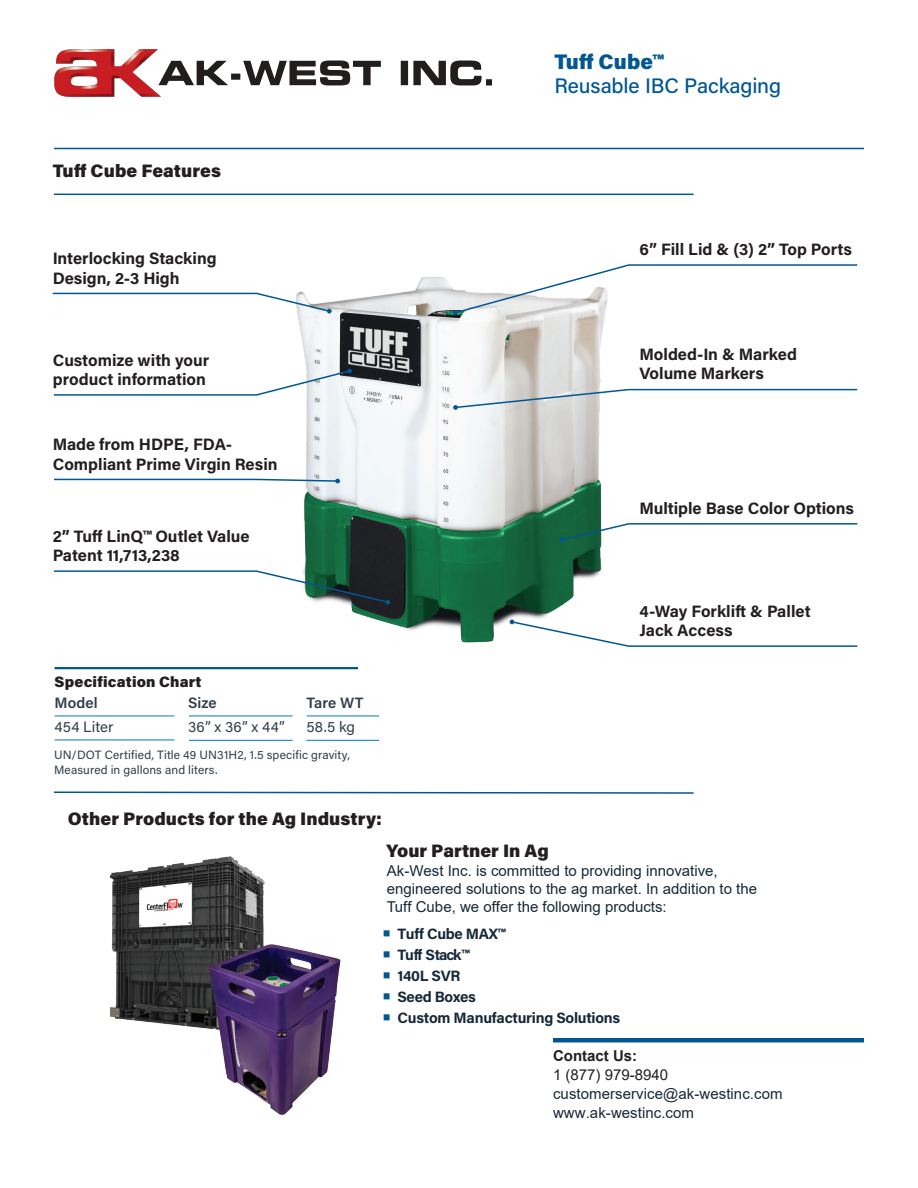
<style>
.page{position:relative;width:918px;height:1188px;background:#fff}
.page>*{position:absolute;margin:0;border:0;box-sizing:border-box;transform-origin:0 0}
.t1{font:500 21px "Acumin Pro";letter-spacing:-.005em;color:#005792}
.t2{font:900 21px "Acumin Pro";letter-spacing:.005em;color:#005792}
.t3{font:900 18px "Acumin Pro";letter-spacing:.005em;color:#231f20}
.t4{font:700 16.5px/19.5px "Acumin Pro";color:#231f20}
.t5{font:15px/18px "Arial";color:#172938}
.t6{font:700 15px "Acumin Pro";letter-spacing:-.015em;color:#172938}
.t7{font:15px "Acumin Pro";letter-spacing:.015em;color:#303d48}
.t8{font:900 15px "Acumin Pro";letter-spacing:.01em;color:#231f20}
.t9{font:600 15px "Acumin Pro";letter-spacing:.005em;color:#303d48}
.t10{font:15px "Arial";color:#231f20}
.t11{font:700 15px "Acumin Pro";letter-spacing:-.08em;color:#172938}
.t12{font:700 15px "Arial";color:#231f20}
.t13{font:12px/15px "Acumin Pro";letter-spacing:.01em;color:#303d48}
.s1{font-weight:400;font-size:30px;color:#005792}
</style>
<div class="page">
<hr style="left:54px;top:148px;width:810px;height:1px;background:#005792">
<hr style="left:54px;top:194px;width:640px;height:1px;background:#005792">
<svg style="left:54px;top:791px;width:640px;height:3px"></svg>
<img style="left:297px;top:277px;width:308px;height:366px">
<svg style="left:453px;top:264px;width:405px;height:51px"></svg>
<svg style="left:453px;top:388px;width:405px;height:22px"></svg>
<svg style="left:510px;top:620px;width:348px;height:27px"></svg>
<svg style="left:559px;top:522px;width:299px;height:20px"></svg>
<svg style="left:52px;top:292px;width:280px;height:21px"></svg>
<svg style="left:54px;top:369px;width:298px;height:27px"></svg>
<svg style="left:54px;top:570px;width:336px;height:35px"></svg>
<svg style="left:54px;top:478px;width:286px;height:5px"></svg>
<hr style="left:553px;top:1038px;width:311px;height:4px;background:#005792">
<hr style="left:55px;top:716px;width:119px;height:1px;background:#0079c2">
<hr style="left:189px;top:716px;width:104px;height:1px;background:#0079c2">
<hr style="left:307px;top:716px;width:72px;height:1px;background:#0079c2">
<hr style="left:55px;top:740px;width:119px;height:1px;background:#0079c2">
<hr style="left:189px;top:740px;width:104px;height:1px;background:#0079c2">
<hr style="left:307px;top:740px;width:72px;height:1px;background:#0079c2">
<hr style="left:55px;top:667px;width:303px;height:2px;background:#005792">
<img style="left:109px;top:856px;width:232px;height:259px">
<img style="left:55px;top:49px;width:437px;height:47px">
<p class="t3" style="left:53px;top:158px;width:170px">Tuff Cube Features</p>
<p class="t4" style="left:53px;top:248px;width:165px">Interlocking Stacking<br>Design, 2-3 High</p>
<p class="t4" style="left:53px;top:349px;width:158px">Customize with your product information</p>
<p class="t4" style="left:53px;top:434px;width:226px">Made from HDPE, FDA-<br>Compliant Prime Virgin Resin</p>
<p class="t4" style="left:53px;top:526px;width:199px">2” Tuff LinQ™ Outlet Value<br>Patent 11,713,238</p>
<p class="t8" style="left:55px;top:671px;width:149px">Specification Chart</p>
<p class="t9" style="left:55px;top:692px;width:45px">Model</p>
<p class="t9" style="left:188px;top:692px;width:30px">Size</p>
<p class="t9" style="left:307px;top:692px;width:59px">Tare WT</p>
<p class="t7" style="left:55px;top:716px;width:60px">454 Liter</p>
<p class="t7" style="left:188px;top:716px;width:98px">36” x 36” x 44”</p>
<p class="t7" style="left:307px;top:716px;width:50px">58.5 kg</p>
<p class="t13" style="left:54px;top:747px;width:297px">UN/DOT Certified, Title 49 UN31H2, 1.5 specific gravity,<br>Measured in gallons and liters.</p>
<p class="t3" style="left:68px;top:806px;width:316px">Other Products for the Ag Industry:</p>
<p class="t2" style="left:554px;top:47px;width:111px">Tuff Cube™</p>
<p class="t1" style="left:554px;top:72px;width:228px">Reusable IBC Packaging</p>
<p class="t4" style="left:640px;top:239px;width:214px">6” Fill Lid &amp; (3) 2” Top Ports</p>
<p class="t4" style="left:640px;top:344px;width:159px">Molded-In &amp; Marked<br>Volume Markers</p>
<p class="t4" style="left:640px;top:498px;width:216px">Multiple Base Color Options</p>
<p class="t4" style="left:640px;top:600px;width:173px">4-Way Forklift &amp; Pallet<br>Jack Access</p>
<p class="t3" style="left:386px;top:838px;width:164px">Your Partner In Ag</p>
<p class="t5" style="left:387px;top:862px;width:372px">Ak-West Inc. is committed to providing innovative, engineered solutions to the ag market. In addition to the<br>Tuff Cube, we offer the following products:</p>
<p class="t6" style="left:381px;top:923px;width:126px"><span class="s1">•</span> Tuff Cube MAX™</p>
<p class="t11" style="left:381px;top:944px;width:90px"><span class="s1">•</span> Tuff Stack™</p>
<p class="t6" style="left:381px;top:965px;width:81px"><span class="s1">•</span> 140L SVR</p>
<p class="t6" style="left:381px;top:986px;width:96px"><span class="s1">•</span> Seed Boxes</p>
<p class="t6" style="left:381px;top:1007px;width:241px"><span class="s1">•</span> Custom Manufacturing Solutions</p>
<p class="t12" style="left:553px;top:1045px;width:86px">Contact Us:</p>
<p class="t10" style="left:553px;top:1064px;width:117px">1 (877) 979-8940</p>
<p class="t5" style="left:553px;top:1084px;width:231px;line-height:19.2px">customerservice@ak-westinc.com www.ak-westinc.com</p>
</div>
